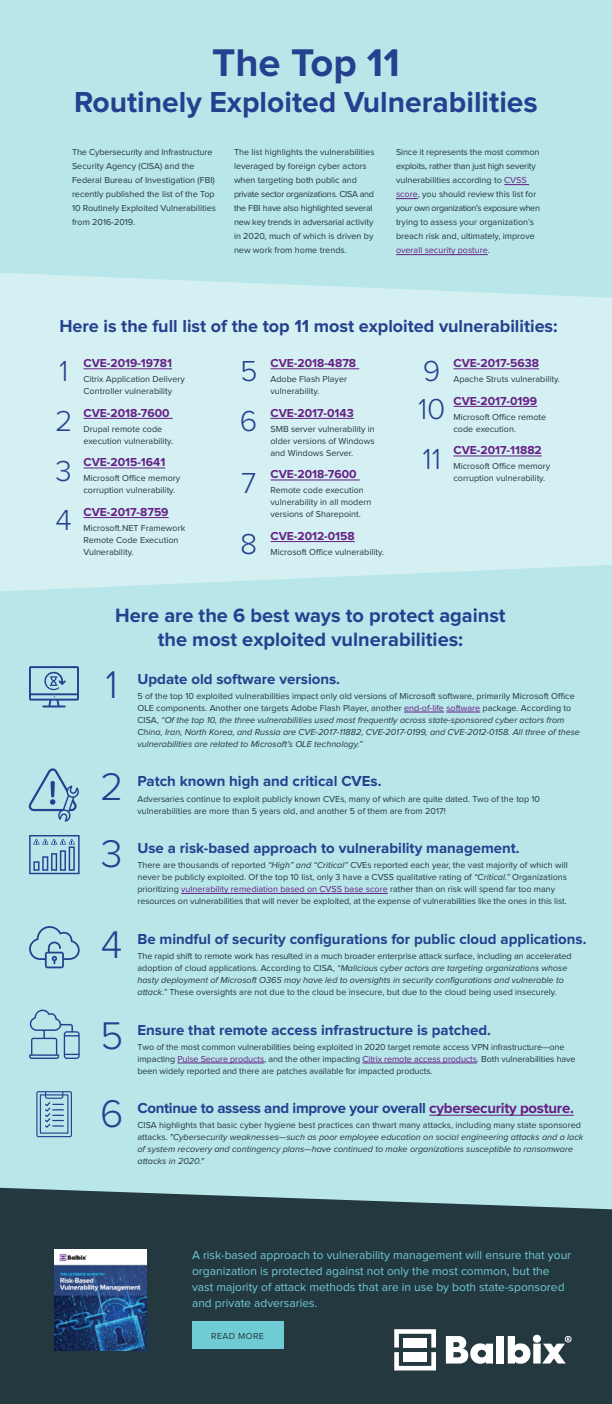
<style>
.page{position:relative;width:612px;height:1404px;background:#fff}
.page>*{position:absolute;margin:0;border:0;box-sizing:border-box;transform-origin:0 0}
.t1{font:700 40px "Proxima Nova";color:#25408f}
.t2{font:300 40px "Proxima Nova";color:#25408f}
.t3{font:700 30px "Proxima Nova";color:#25408f}
.t4{font:300 30px "Proxima Nova";color:#25408f}
.t5{font:700 20px/24px "Proxima Nova";color:#25408f;text-align:center}
.t6{font:700 18px "Proxima Nova";color:#25408f}
.t7{font:700 15px "Proxima Nova";color:#25408f}
.t8{font:700 15px "Proxima Nova";letter-spacing:-.02em;color:#25408f}
.t9{font:12px/16px "Proxima Nova";color:#70ccd4}
.t10{font:700 12px "Proxima Nova";color:#661f85}
.t11{font:9px/12px "Proxima Nova";color:#243840}
.t12{font:italic 9px/12px "Proxima Nova";color:#243840}
.t13{font:9px "Proxima Nova";letter-spacing:.04em;color:#243840}
.s1{color:#661f85}
.s2{font-style:normal}
.s3{font-style:normal;color:#661f85}
.s4{font-style:italic}
</style>
<div class="page">
<div style="left:0;top:0;width:612px;height:1269px;background:#b8e6e9"></div>
<svg style="left:0;top:273px;width:612px;height:318px;fill:#d4f0f2"></svg>
<div style="left:0;top:1188px;width:612px;height:216px;background:#243840"></div>
<svg style="left:446px;top:1336px;width:47px;height:28px"></svg>
<div style="left:497px;top:1336px;width:7px;height:28px;background:#fff"></div>
<svg style="left:394px;top:1329px;width:42px;height:41px"></svg>
<svg style="left:508px;top:1334px;width:64px;height:30px"></svg>
<svg style="left:504px;top:184px;width:25px;height:1px"></svg>
<svg style="left:396px;top:198px;width:22px;height:1px"></svg>
<hr style="left:396px;top:254px;width:92px;height:1px;background:#661f85">
<hr style="left:84px;top:369px;width:88px;height:1px;background:#661f85">
<hr style="left:84px;top:418px;width:89px;height:1px;background:#661f85">
<hr style="left:84px;top:468px;width:81px;height:1px;background:#661f85">
<hr style="left:84px;top:517px;width:85px;height:1px;background:#661f85">
<hr style="left:270px;top:369px;width:89px;height:1px;background:#661f85">
<hr style="left:270px;top:418px;width:84px;height:1px;background:#661f85">
<hr style="left:270px;top:480px;width:90px;height:1px;background:#661f85">
<hr style="left:270px;top:541px;width:85px;height:1px;background:#661f85">
<hr style="left:454px;top:369px;width:85px;height:1px;background:#661f85">
<hr style="left:454px;top:406px;width:83px;height:1px;background:#661f85">
<hr style="left:454px;top:456px;width:88px;height:1px;background:#661f85">
<hr style="left:404px;top:712px;width:40px;height:1px;background:#661f85">
<hr style="left:446px;top:712px;width:34px;height:1px;background:#661f85">
<hr style="left:181px;top:893px;width:207px;height:1px;background:#661f85">
<hr style="left:362px;top:1063px;width:115px;height:1px;background:#661f85">
<hr style="left:177px;top:1063px;width:87px;height:1px;background:#661f85">
<hr style="left:429px;top:1115px;width:145px;height:1px;background:#661f85">
<svg style="left:29px;top:666px;width:50px;height:41px"></svg>
<svg style="left:29px;top:835px;width:51px;height:39px"></svg>
<svg style="left:29px;top:768px;width:50px;height:54px"></svg>
<svg style="left:29px;top:926px;width:51px;height:42px"></svg>
<svg style="left:29px;top:1010px;width:51px;height:49px"></svg>
<svg style="left:36px;top:1091px;width:36px;height:46px"></svg>
<img style="left:54px;top:1250px;width:93px;height:101px">
<div style="left:192px;top:1322px;width:91px;height:27px;background:#70ccd4"></div>
<h1 class="t1" style="left:212px;top:44px;width:189px">The Top 11</h1>
<h2 class="t3" style="left:74px;top:88px;width:465px">Routinely Exploited Vulnerabilities</h2>
<p class="t11" style="left:72px;top:146px;width:145px;line-height:14px">The Cybersecurity and Infrastructure Security Agency (CISA) and the Federal Bureau of Investigation (FBI) recently published the list of the Top 10 Routinely Exploited Vulnerabilities from 2016-2019.</p>
<p class="t11" style="left:234px;top:146px;width:142px;line-height:14px">The list highlights the vulnerabilities leveraged by foreign cyber actors when targeting both public and private sector organizations. CISA and the FBI have also highlighted several new key trends in adversarial activity in 2020, much of which is driven by new work from home trends.</p>
<p class="t11" style="left:396px;top:146px;width:146px;line-height:14px">Since it represents the most common exploits, rather than just high severity vulnerabilities according to <span class="s1">CVSS score</span>, you should review this list for your own organization’s exposure when trying to assess your organization’s breach risk and, ultimately, improve <span class="s1">overall security posture</span>.</p>
<h3 class="t6" style="left:59px;top:318px;width:500px">Here is the full list of the top 11 most exploited vulnerabilities:</h3>
<h2 class="t4" style="left:59px;top:358px;width:11px">1</h2>
<h3 class="t10" style="left:84px;top:358px;width:90px">CVE-2019-19781</h3>
<h2 class="t4" style="left:240px;top:358px;width:19px">5</h2>
<h3 class="t10" style="left:270px;top:358px;width:87px">CVE-2018-4878</h3>
<h2 class="t4" style="left:423px;top:358px;width:19px">9</h2>
<h3 class="t10" style="left:454px;top:358px;width:87px">CVE-2017-5638</h3>
<p class="t11" style="left:84px;top:374px;width:103px">Citrix Application Delivery<br>Controller vulnerability</p>
<p class="t11" style="left:454px;top:374px;width:108px">Apache Struts vulnerability.</p>
<p class="t11" style="left:270px;top:374px;width:78px">Adobe Flash Player vulnerability.</p>
<h2 class="t4" style="left:418px;top:395px;width:29px">10</h2>
<h3 class="t10" style="left:454px;top:395px;width:85px">CVE-2017-0199</h3>
<h2 class="t4" style="left:55px;top:407px;width:19px">2</h2>
<h3 class="t10" style="left:84px;top:407px;width:88px">CVE-2018-7600</h3>
<h2 class="t4" style="left:240px;top:407px;width:19px">6</h2>
<h3 class="t10" style="left:270px;top:407px;width:85px">CVE-2017-0143</h3>
<p class="t11" style="left:454px;top:411px;width:94px">Microsoft Office remote code execution.</p>
<p class="t11" style="left:270px;top:423px;width:106px;text-align:justify">SMB server vulnerability in older versions of Windows and Windows Server.</p>
<p class="t11" style="left:84px;top:423px;width:91px">Drupal remote code execution vulnerability.</p>
<h2 class="t4" style="left:423px;top:445px;width:20px">11</h2>
<h3 class="t10" style="left:454px;top:445px;width:90px">CVE-2017-11882</h3>
<h2 class="t4" style="left:56px;top:457px;width:18px">3</h2>
<h3 class="t10" style="left:84px;top:457px;width:83px">CVE-2015-1641</h3>
<p class="t11" style="left:454px;top:461px;width:98px">Microsoft Office memory corruption vulnerability.</p>
<h2 class="t4" style="left:241px;top:469px;width:17px">7</h2>
<h3 class="t10" style="left:270px;top:469px;width:88px">CVE-2018-7600</h3>
<p class="t11" style="left:84px;top:473px;width:98px">Microsoft Office memory corruption vulnerability.</p>
<p class="t11" style="left:270px;top:485px;width:102px">Remote code execution vulnerability in all modern versions of Sharepoint.</p>
<h2 class="t4" style="left:56px;top:506px;width:18px">4</h2>
<h3 class="t10" style="left:84px;top:506px;width:87px">CVE-2017-8759</h3>
<p class="t11" style="left:84px;top:522px;width:103px">Microsoft.NET Framework<br>Remote Code Execution<br>Vulnerability.</p>
<h2 class="t4" style="left:240px;top:530px;width:19px">8</h2>
<h3 class="t10" style="left:270px;top:530px;width:86px">CVE-2012-0158</h3>
<p class="t11" style="left:270px;top:546px;width:115px">Microsoft Office vulnerability.</p>
<h3 class="t5" style="left:115px;top:604px;width:392px">Here are the 6 best ways to protect against the most exploited vulnerabilities:</h3>
<h1 class="t2" style="left:106px;top:666px;width:14px">1</h1>
<h3 class="t7" style="left:138px;top:672px;width:204px">Update old software versions.</h3>
<p class="t12" style="left:138px;top:690px;width:444px"><span class="s2">5 of the top 10 exploited vulnerabilities impact only old versions of Microsoft software, primarily Microsoft Office OLE components. Another one targets Adobe Flash Player, another</span> <span class="s3">end-of-life software</span> <span class="s2">package. According to CISA,</span> “Of the top 10, the three vulnerabilities used most frequently across state-sponsored cyber actors from China, Iran, North Korea, and Russia are CVE-2017-11882, CVE-2017-0199, and CVE-2012-0158. All three of these vulnerabilities are related to Microsoft’s OLE technology.”</p>
<h1 class="t2" style="left:100px;top:769px;width:25px">2</h1>
<h3 class="t7" style="left:138px;top:775px;width:246px">Patch known high and critical CVEs.</h3>
<p class="t11" style="left:138px;top:793px;width:404px">Adversaries continue to exploit publicly known CVEs, many of which are quite dated. Two of the top 10 vulnerabilities are more than 5 years old, and another 5 of them are from 2017!</p>
<h1 class="t2" style="left:101px;top:836px;width:23px">3</h1>
<h3 class="t7" style="left:138px;top:841px;width:384px">Use a risk-based approach to vulnerability management.</h3>
<p class="t11" style="left:138px;top:860px;width:432px">There are thousands of reported <span class="s4">“High” and “Critical”</span> CVEs reported each year, the vast majority of which will never be publicly exploited. Of the top 10 list, only 3 have a CVSS qualitative rating of <span class="s4">“Critical.”</span> Organizations prioritizing <span class="s1">vulnerability remediation based on CVSS base score</span> rather than on risk will spend far too many resources on vulnerabilities that will never be exploited, at the expense of vulnerabilities like the ones in this list.</p>
<h1 class="t2" style="left:101px;top:926px;width:23px">4</h1>
<h3 class="t7" style="left:138px;top:932px;width:451px">Be mindful of security configurations for public cloud applications.</h3>
<p class="t11" style="left:138px;top:950px;width:436px">The rapid shift to remote work has resulted in a much broader enterprise attack surface, including an accelerated adoption of cloud applications. According to CISA, <span class="s4">“Malicious cyber actors are targeting organizations whose hasty deployment of Microsoft O365 may have led to oversights in security configurations and vulnerable to attack.”</span> These oversights are not due to the cloud be insecure, but due to the cloud being used insecurely.</p>
<h1 class="t2" style="left:100px;top:1017px;width:25px">5</h1>
<h3 class="t7" style="left:138px;top:1023px;width:355px">Ensure that remote access infrastructure is patched.</h3>
<p class="t11" style="left:138px;top:1041px;width:440px">Two of the most common vulnerabilities being exploited in 2020 target remote access VPN infrastructure—one impacting <span class="s1">Pulse Secure products</span>, and the other impacting <span class="s1">Citrix remote access products</span>. Both vulnerabilities have been widely reported and there are patches available for impacted products.</p>
<h1 class="t2" style="left:100px;top:1096px;width:25px">6</h1>
<h3 class="t8" style="left:138px;top:1101px;width:438px">Continue to assess and improve your overall <span class="s1">cybersecurity posture.</span></h3>
<p class="t12" style="left:138px;top:1120px;width:448px"><span class="s2">CISA highlights that basic cyber hygiene best practices can thwart many attacks, including many state sponsored attacks.</span> "Cybersecurity weaknesses—such as poor employee education on social engineering attacks and a lack of system recovery and contingency plans—have continued to make organizations susceptible to ransomware attacks in 2020."</p>
<p class="t9" style="left:192px;top:1248px;width:381px">A risk-based approach to vulnerability management will ensure that your organization is protected against not only the most common, but the vast majority of attack methods that are in use by both state-sponsored and private adversaries.</p>
<p class="t13" style="left:211px;top:1332px;width:54px">READ MORE</p>
</div>
